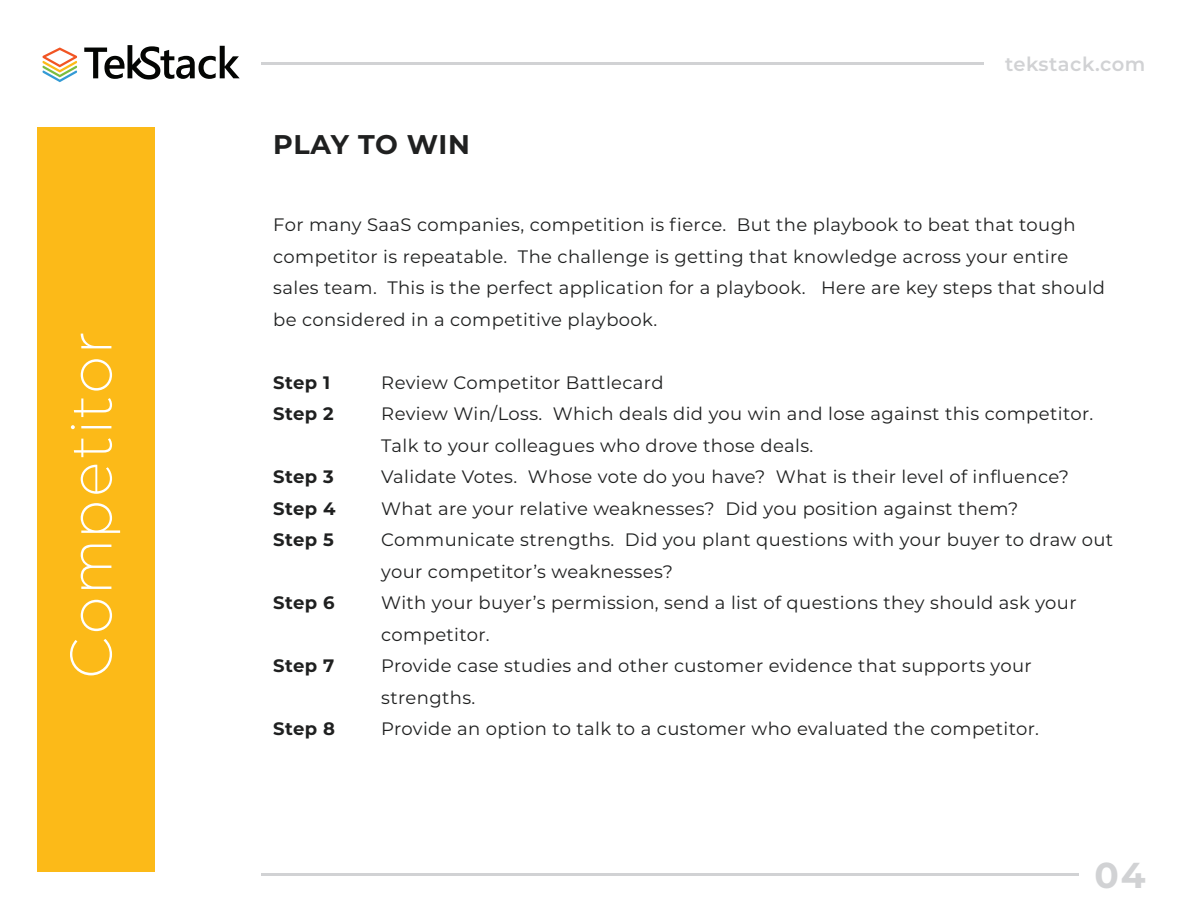
<style>
.page{position:relative;width:1188px;height:918px;background:#fff}
.page>*{position:absolute;margin:0;border:0;box-sizing:border-box;transform-origin:0 0}
.t1{font:300 63px "Arboria";letter-spacing:.05em;color:#fff}
.t2{font:700 36px "Montserrat";color:#d1d2d4}
.t3{font:700 27px "Montserrat";letter-spacing:.015em;color:#1f2020}
.t4{font:600 19.5px "Montserrat";letter-spacing:.025em;color:#d1d2d4}
.t5{font:18px/31.5px "Montserrat";letter-spacing:.02em;color:#1f2020}
.t6{font:700 18px "Montserrat";letter-spacing:.02em;color:#1f2020}
</style>
<div class="page">
<div style="left:37px;top:127px;width:118px;height:745px;background:#fcba18"></div>
<hr style="left:261px;top:873px;width:204px;height:2px;background:#d1d2d4">
<hr style="left:465px;top:873px;width:205px;height:2px;background:#d1d2d4">
<hr style="left:670px;top:873px;width:204px;height:2px;background:#d1d2d4">
<hr style="left:874px;top:873px;width:204px;height:2px;background:#d1d2d4">
<hr style="left:261px;top:63px;width:181px;height:2px;background:#d1d2d4">
<hr style="left:442px;top:63px;width:180px;height:2px;background:#d1d2d4">
<hr style="left:622px;top:63px;width:181px;height:2px;background:#d1d2d4">
<hr style="left:803px;top:63px;width:181px;height:2px;background:#d1d2d4">
<svg style="left:84px;top:45px;width:156px;height:35px"></svg>
<svg style="left:43px;top:48px;width:34px;height:34px"></svg>
<h1 class="t1" style="left:51px;top:679px;width:348px;rotate:-90deg">Competitor</h1>
<h3 class="t3" style="left:273px;top:125px;width:198px">PLAY TO WIN</h3>
<p class="t4" style="left:1005px;top:50px;width:142px">tekstack.com</p>
<p class="t5" style="left:273px;top:209px;width:833px">For many SaaS companies, competition is fierce. But the playbook to beat that tough competitor is repeatable. The challenge is getting that knowledge across your entire sales team. This is the perfect application for a playbook. Here are key steps that should be considered in a competitive playbook.</p>
<p class="t6" style="left:273px;top:369px;width:58px">Step 1</p>
<p class="t5" style="left:381px;top:366px;width:284px">Review Competitor Battlecard</p>
<p class="t6" style="left:273px;top:401px;width:62px">Step 2</p>
<p class="t5" style="left:381px;top:398px;width:713px">Review Win/Loss. Which deals did you win and lose against this competitor.<br>Talk to your colleagues who drove those deals.</p>
<p class="t6" style="left:273px;top:464px;width:62px">Step 3</p>
<p class="t5" style="left:381px;top:461px;width:689px">Validate Votes. Whose vote do you have? What is their level of influence?</p>
<p class="t6" style="left:273px;top:495px;width:64px">Step 4</p>
<p class="t5" style="left:381px;top:492px;width:639px">What are your relative weaknesses? Did you position against them?</p>
<p class="t6" style="left:273px;top:527px;width:62px">Step 5</p>
<p class="t5" style="left:381px;top:524px;width:733px">Communicate strengths. Did you plant questions with your buyer to draw out your competitor’s weaknesses?</p>
<p class="t6" style="left:273px;top:590px;width:63px">Step 6</p>
<p class="t5" style="left:381px;top:587px;width:697px">With your buyer’s permission, send a list of questions they should ask your competitor.</p>
<p class="t6" style="left:273px;top:653px;width:62px">Step 7</p>
<p class="t5" style="left:381px;top:650px;width:652px">Provide case studies and other customer evidence that supports your strengths.</p>
<p class="t6" style="left:273px;top:716px;width:63px">Step 8</p>
<p class="t5" style="left:381px;top:713px;width:659px">Provide an option to talk to a customer who evaluated the competitor.</p>
<h2 class="t2" style="left:1094px;top:849px;width:53px">04</h2>
</div>
